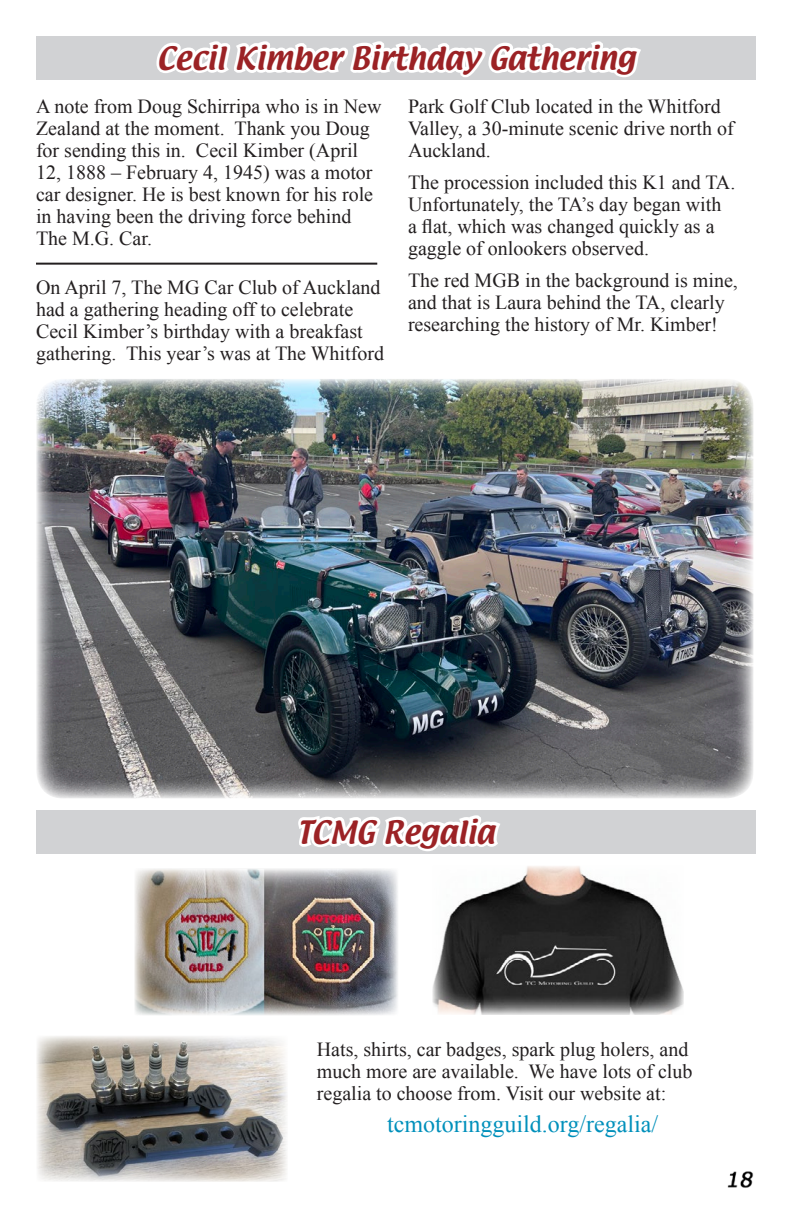
<style>
.page{position:relative;width:792px;height:1224px;background:#fff}
.page>*{position:absolute;margin:0;border:0;box-sizing:border-box;transform-origin:0 0}
.t1{font:28px "Textile";color:#9b2225}
.t2{font:24px "Times New Roman";color:#0090bb}
.t3{font:20px/22px "Times New Roman";color:#231f20}
</style>
<div class="page">
<img style="left:727px;top:1171px;width:27px;height:17px">
<div style="left:36px;top:36px;width:720px;height:43px;background:#d1d2d4"></div>
<svg style="left:152px;top:41px;width:493px;height:39px"></svg>
<hr style="left:36px;top:263px;width:341px;height:2px;background:#231f20">
<img style="left:36px;top:379px;width:718px;height:419px">
<div style="left:36px;top:810px;width:720px;height:43px;background:#d1d2d4"></div>
<svg style="left:295px;top:766px;width:209px;height:88px"></svg>
<img style="left:134px;top:868px;width:264px;height:147px">
<img style="left:36px;top:1036px;width:251px;height:146px">
<img style="left:432px;top:866px;width:252px;height:148px">
<h1 class="t1" style="left:157px;top:38px;width:480px">Cecil Kimber Birthday Gathering</h1>
<p class="t3" style="left:36px;top:95px;width:347px">A note from Doug Schirripa who is in New Zealand at the moment. Thank you Doug for sending this in. Cecil Kimber (April 12, 1888 – February 4, 1945) was a motor car designer. He is best known for his role in having been the driving force behind The M.G. Car.</p>
<p class="t3" style="left:36px;top:276px;width:350px">On April 7, The MG Car Club of Auckland had a gathering heading off to celebrate Cecil Kimber’s birthday with a breakfast gathering. This year’s was at The Whitford</p>
<p class="t3" style="left:408px;top:95px;width:327px">Park Golf Club located in the Whitford<br>Valley, a 30-minute scenic drive north of<br>Auckland.</p>
<p class="t3" style="left:408px;top:171px;width:329px">The procession included this K1 and TA.<br>Unfortunately, the TA’s day began with<br>a flat, which was changed quickly as a gaggle of onlookers observed.</p>
<p class="t3" style="left:408px;top:269px;width:331px">The red MGB in the background is mine, and that is Laura behind the TA, clearly researching the history of Mr. Kimber!</p>
<h1 class="t1" style="left:298px;top:812px;width:198px">TCMG Regalia</h1>
<p class="t3" style="left:317px;top:1038px;width:377px">Hats, shirts, car badges, spark plug holers, and much more are available. We have lots of club regalia to choose from. Visit our website at:</p>
<p class="t2" style="left:387px;top:1108px;width:272px">tcmotoringguild.org/regalia/</p>
</div>
